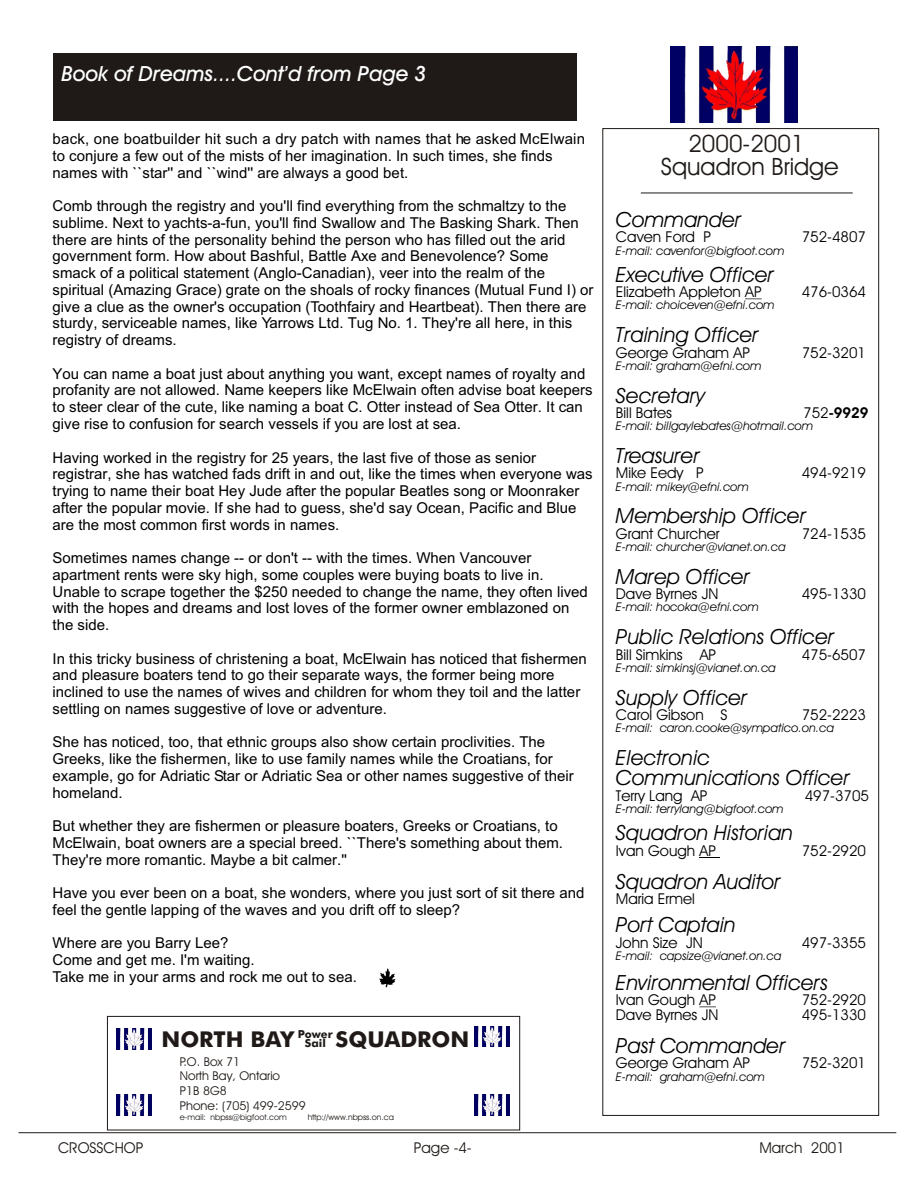
<style>
.page{position:relative;width:918px;height:1188px;background:#fff}
.page>*{position:absolute;margin:0;border:0;box-sizing:border-box;transform-origin:0 0}
.t1{font:24px/23px "Avant Garde Bk BT";color:#1f1a17;text-align:center}
.t2{font:700 21.75px "Futura Md BT";color:#1f1a17}
.t3{font:italic 21px/20.1px "Avant Garde Bk BT";color:#000}
.t4{font:21px "Avant Garde Md BT";color:#fff}
.t5{font:15px/16.8px "Arial";color:#000}
.t6{font:15px "Avant Garde Bk BT";color:#000}
.t7{font:15px "Avant Garde Bk BT";color:#1f1a17}
.t8{font:700 15px "Avant Garde Bk BT";color:#000}
.t9{font:12.15px/14.5px "Avant Garde Bk BT";color:#1f1a17}
.t10{font:italic 12px "Avant Garde Bk BT";color:#000}
.t11{font:700 11.1px "Futura Md BT";color:#1f1a17}
.t12{font:8.1px "Avant Garde Bk BT";color:#1f1a17}
.s1{font-size:11.1px}
.s2{font-weight:400}
</style>
<div class="page">
<hr style="left:19px;top:1132px;width:877px;height:1px;background:#1f1a17">
<hr style="left:641px;top:193px;width:212px;height:1px;background:#1f1a17">
<img style="left:670px;top:47px;width:128px;height:76px">
<svg style="left:745px;top:299px;width:17px;height:1px"></svg>
<svg style="left:699px;top:1007px;width:17px;height:1px"></svg>
<svg style="left:699px;top:857px;width:21px;height:1px"></svg>
<div style="left:107px;top:1016px;width:413px;height:114px;background:#fff;border:1px solid #1f1a17"></div>
<img style="left:475px;top:1095px;width:34px;height:21px">
<img style="left:475px;top:1026px;width:34px;height:21px">
<img style="left:117px;top:1095px;width:35px;height:21px">
<img style="left:117px;top:1028px;width:35px;height:21px">
<div style="left:53px;top:53px;width:524px;height:68px;background:#1f1a17"></div>
<img style="left:379px;top:969px;width:17px;height:19px">
<h3 class="t4" style="left:62px;top:65px;width:366px">Book of Dreams....Cont’d from Page 3</h3>
<p class="t5" style="left:53px;top:132px;width:534px">back, one boatbuilder hit such a dry patch with names that he asked McElwain to conjure a few out of the mists of her imagination. In such times, she finds names with ``star'' and ``wind'' are always a good bet.</p>
<p class="t5" style="left:53px;top:199px;width:543px">Comb through the registry and you'll find everything from the schmaltzy to the sublime. Next to yachts-a-fun, you'll find Swallow and The Basking Shark. Then there are hints of the personality behind the person who has filled out the arid government form. How about Bashful, Battle Axe and Benevolence? Some smack of a political statement (Anglo-Canadian), veer into the realm of the spiritual (Amazing Grace) grate on the shoals of rocky finances (Mutual Fund I) or give a clue as the owner's occupation (Toothfairy and Heartbeat). Then there are sturdy, serviceable names, like Yarrows Ltd. Tug No. 1. They're all here, in this registry of dreams.</p>
<p class="t5" style="left:53px;top:366px;width:542px">You can name a boat just about anything you want, except names of royalty and profanity are not allowed. Name keepers like McElwain often advise boat keepers to steer clear of the cute, like naming a boat C. Otter instead of Sea Otter. It can give rise to confusion for search vessels if you are lost at sea.</p>
<p class="t5" style="left:53px;top:450px;width:542px">Having worked in the registry for 25 years, the last five of those as senior registrar, she has watched fads drift in and out, like the times when everyone was trying to name their boat Hey Jude after the popular Beatles song or Moonraker after the popular movie. If she had to guess, she'd say Ocean, Pacific and Blue are the most common first words in names.</p>
<p class="t5" style="left:53px;top:551px;width:537px">Sometimes names change -- or don't -- with the times. When Vancouver apartment rents were sky high, some couples were buying boats to live in.<br>Unable to scrape together the $250 needed to change the name, they often lived with the hopes and dreams and lost loves of the former owner emblazoned on the side.</p>
<p class="t5" style="left:53px;top:651px;width:536px">In this tricky business of christening a boat, McElwain has noticed that fishermen and pleasure boaters tend to go their separate ways, the former being more inclined to use the names of wives and children for whom they toil and the latter settling on names suggestive of love or adventure.</p>
<p class="t5" style="left:53px;top:735px;width:523px">She has noticed, too, that ethnic groups also show certain proclivities. The Greeks, like the fishermen, like to use family names while the Croatians, for example, go for Adriatic Star or Adriatic Sea or other names suggestive of their homeland.</p>
<p class="t5" style="left:53px;top:819px;width:512px">But whether they are fishermen or pleasure boaters, Greeks or Croatians, to<br>McElwain, boat owners are a special breed. ``There's something about them.<br>They're more romantic. Maybe a bit calmer.''</p>
<p class="t5" style="left:53px;top:886px;width:533px">Have you ever been on a boat, she wonders, where you just sort of sit there and feel the gentle lapping of the waves and you drift off to sleep?</p>
<p class="t5" style="left:53px;top:936px;width:306px">Where are you Barry Lee?<br>Come and get me. I'm waiting.<br>Take me in your arms and rock me out to sea.</p>
<p class="t11" style="left:298px;top:1030px;width:36px">Power</p>
<h2 class="t2" style="left:161px;top:1030px;width:309px">NORTH BAY <span class="s1">Sail</span> SQUADRON</h2>
<p class="t9" style="left:180px;top:1055px;width:128px">P.O. Box 71<br>North Bay, Ontario<br>P1B 8G8<br>Phone: (705) 499-2599</p>
<p class="t12" style="left:180px;top:1114px;width:108px">e-mail: nbpss@bigfoot.com</p>
<p class="t12" style="left:308px;top:1114px;width:88px">http://www.nbpss.on.ca</p>
<h1 class="t1" style="left:661px;top:134px;width:179px">2000-2001<br>Squadron Bridge</h1>
<h3 class="t3" style="left:616px;top:211px;width:127px">Commander</h3>
<p class="t6" style="left:616px;top:231px;width:97px">Caven Ford P</p>
<p class="t6" style="left:802px;top:231px;width:66px">752-4807</p>
<p class="t10" style="left:616px;top:245px;width:170px">E-mail: cavenfor@bigfoot.com</p>
<h3 class="t3" style="left:616px;top:266px;width:160px">Executive Officer</h3>
<p class="t6" style="left:616px;top:286px;width:147px">Elizabeth Appleton AP</p>
<p class="t6" style="left:802px;top:286px;width:66px">476-0364</p>
<p class="t10" style="left:616px;top:300px;width:160px">E-mail: choiceven@efni.com</p>
<h3 class="t3" style="left:616px;top:327px;width:144px">Training Officer</h3>
<p class="t6" style="left:616px;top:346px;width:135px">George Graham AP</p>
<p class="t6" style="left:802px;top:346px;width:66px">752-3201</p>
<p class="t10" style="left:616px;top:361px;width:147px">E-mail: graham@efni.com</p>
<h3 class="t3" style="left:616px;top:387px;width:91px">Secretary</h3>
<p class="t6" style="left:616px;top:407px;width:58px">Bill Bates</p>
<p class="t8" style="left:803px;top:407px;width:67px"><span class="s2">752</span>-9929</p>
<p class="t10" style="left:616px;top:421px;width:199px">E-mail: billgaylebates@hotmail.com</p>
<h3 class="t3" style="left:616px;top:447px;width:85px">Treasurer</h3>
<p class="t6" style="left:616px;top:467px;width:89px">Mike Eedy P</p>
<p class="t6" style="left:802px;top:467px;width:66px">494-9219</p>
<p class="t10" style="left:616px;top:481px;width:134px">E-mail: mikey@efni.com</p>
<h3 class="t3" style="left:616px;top:508px;width:192px">Membership Officer</h3>
<p class="t6" style="left:616px;top:528px;width:105px">Grant Churcher</p>
<p class="t6" style="left:802px;top:528px;width:66px">724-1535</p>
<p class="t10" style="left:616px;top:542px;width:171px">E-mail: churcher@vianet.on.ca</p>
<h3 class="t3" style="left:616px;top:568px;width:136px">Marep Officer</h3>
<p class="t6" style="left:616px;top:588px;width:104px">Dave Byrnes JN</p>
<p class="t6" style="left:802px;top:588px;width:66px">495-1330</p>
<p class="t10" style="left:616px;top:602px;width:144px">E-mail: hocoka@efni.com</p>
<h3 class="t3" style="left:616px;top:629px;width:220px">Public Relations Officer</h3>
<p class="t6" style="left:616px;top:648px;width:102px">Bill Simkins AP</p>
<p class="t6" style="left:802px;top:648px;width:66px">475-6507</p>
<p class="t10" style="left:616px;top:663px;width:161px">E-mail: simkinsj@vianet.on.ca</p>
<h3 class="t3" style="left:616px;top:689px;width:133px">Supply Officer</h3>
<p class="t6" style="left:616px;top:709px;width:113px">Carol Gibson S</p>
<p class="t6" style="left:802px;top:709px;width:66px">752-2223</p>
<p class="t10" style="left:616px;top:723px;width:219px">E-mail: caron.cooke@sympatico.on.ca</p>
<h3 class="t3" style="left:616px;top:750px;width:235px">Electronic<br>Communications Officer</h3>
<p class="t6" style="left:616px;top:789px;width:93px">Terry Lang AP</p>
<p class="t6" style="left:805px;top:789px;width:66px">497-3705</p>
<p class="t10" style="left:616px;top:804px;width:169px">E-mail: terrylang@bigfoot.com</p>
<h3 class="t3" style="left:616px;top:824px;width:179px">Squadron Historian</h3>
<p class="t6" style="left:616px;top:844px;width:101px">Ivan Gough AP</p>
<p class="t6" style="left:802px;top:844px;width:66px">752-2920</p>
<h3 class="t3" style="left:616px;top:873px;width:166px">Squadron Auditor</h3>
<p class="t6" style="left:616px;top:893px;width:81px">Maria Ermel</p>
<h3 class="t3" style="left:616px;top:917px;width:121px">Port Captain</h3>
<p class="t6" style="left:616px;top:936px;width:88px">John Size JN</p>
<p class="t6" style="left:802px;top:936px;width:66px">497-3355</p>
<p class="t10" style="left:616px;top:951px;width:167px">E-mail: capsize@vianet.on.ca</p>
<h3 class="t3" style="left:616px;top:974px;width:213px">Environmental Officers</h3>
<p class="t6" style="left:616px;top:994px;width:101px">Ivan Gough AP</p>
<p class="t6" style="left:802px;top:994px;width:66px">752-2920</p>
<p class="t6" style="left:616px;top:1008px;width:104px">Dave Byrnes JN</p>
<p class="t6" style="left:802px;top:1008px;width:66px">495-1330</p>
<h3 class="t3" style="left:616px;top:1037px;width:171px">Past Commander</h3>
<p class="t6" style="left:616px;top:1057px;width:135px">George Graham AP</p>
<p class="t6" style="left:802px;top:1057px;width:66px">752-3201</p>
<p class="t10" style="left:616px;top:1071px;width:150px">E-mail: graham@efni.com</p>
<p class="t7" style="left:58px;top:1142px;width:87px">CROSSCHOP</p>
<p class="t7" style="left:414px;top:1142px;width:59px">Page -4-</p>
<p class="t7" style="left:759px;top:1142px;width:87px">March 2001</p>
</div>
